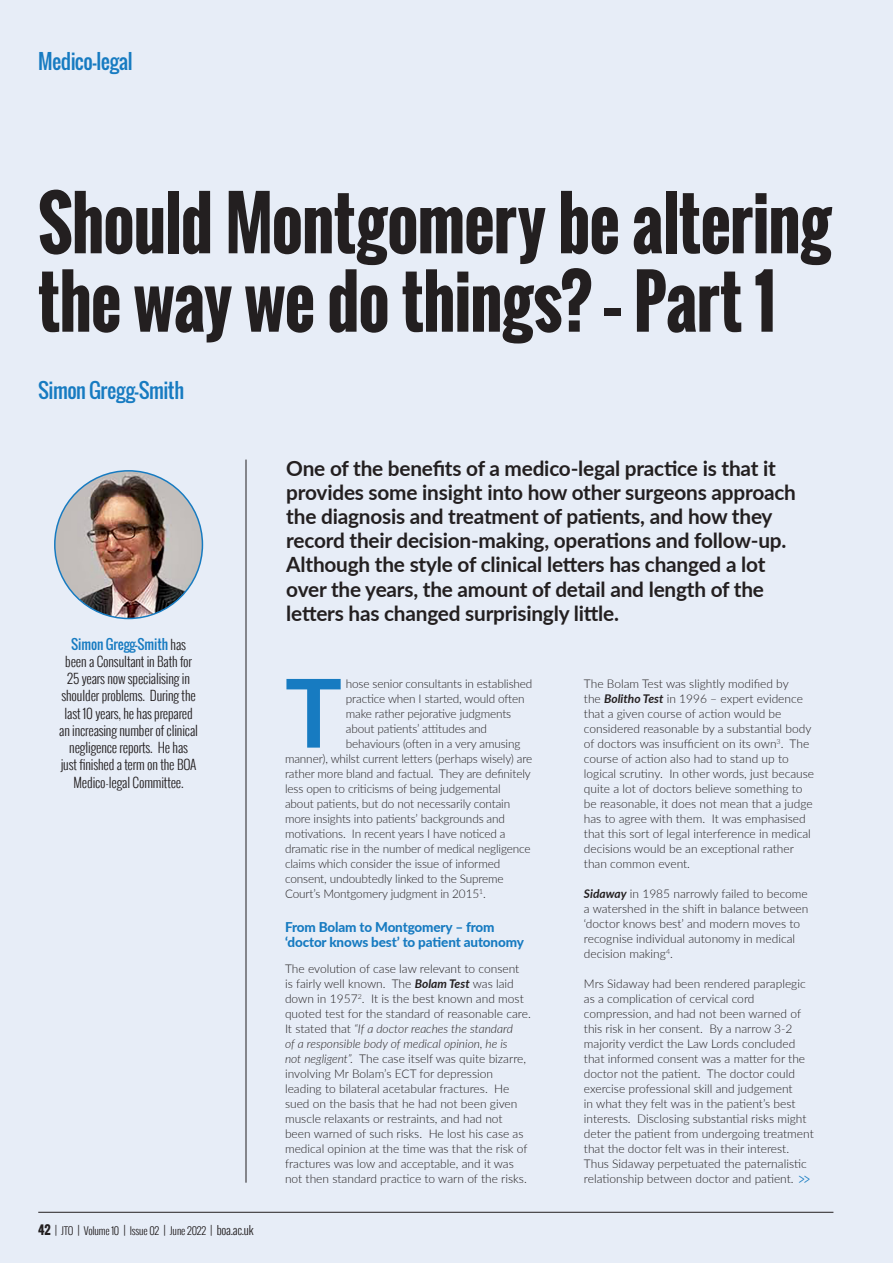
<style>
.page{position:relative;width:893px;height:1263px;background:#e7edf7}
.page>*{position:absolute;margin:0;border:0;box-sizing:border-box;transform-origin:0 0}
.BOA-J_Body{font:700 94.95px "Lato";color:#177bc1}
.BOA-J_Title_48{font:700 70.95px/78.4px "Oswald";letter-spacing:-.02em;color:#231f20;scale:.94 1}
.t1{font:700 21px/24px "Lato";letter-spacing:-.01em;color:#231f20}
.Author_Name_13_5{font:20.25px "Oswald";letter-spacing:-.025em;color:#177bc1}
.BOA-J_Body-2{font:300 13.5px/17.2px "Oswald";letter-spacing:-.01em;color:#231f20;text-align:center}
.BOA-J_Body-3{font:800 13.5px/15px "Lato";letter-spacing:-.01em;color:#177bc1}
.BOA-J_Body-4{font:300 12px/15px "Lato";color:#231f20}
.t2{font:300 10.5px "Oswald";letter-spacing:-.02em;color:#231f20}
.s1{font-weight:400;color:#177bc1}
.s2{font-weight:700;font-size:12px}
.s3{font-size:12px}
.s4{font-weight:700;font-style:italic}
.s5{font-style:italic}
.s6{font-family:"Helvetica";font-size:14.55px;color:#177bc1}
</style>
<div class="page">
<hr style="left:38px;top:1212px;width:795px;height:1px;background:#231f20">
<img style="left:55px;top:471px;width:147px;height:147px;border-radius:74px">
<hr style="left:246px;top:460px;width:1px;height:723px;background:#231f20">
<p class="Author_Name_13_5" style="left:38px;top:46px;width:96px">Medico-legal</p>
<p class="BOA-J_Title_48" style="left:38px;top:184px;width:845px">Should Montgomery be altering the way we do things? – Part 1</p>
<p class="Author_Name_13_5" style="left:38px;top:375px;width:147px">Simon Gregg-Smith</p>
<p class="BOA-J_Body-2" style="left:59px;top:635px;width:140px"><span class="s1">Simon Gregg-Smith</span> has been a Consultant in Bath for<br>25 years now specialising in shoulder problems. During the last 10 years, he has prepared an increasing number of clinical negligence reports. He has<br>just finished a term on the BOA<br>Medico-legal Committee.</p>
<p class="t2" style="left:38px;top:1223px;width:217px"><span class="s2">42</span> <span class="s3">|</span> JTO <span class="s3">|</span> Volume 10 <span class="s3">|</span> Issue 02 <span class="s3">|</span> June 2022 <span class="s3">| boa.ac.uk</span></p>
<p class="t1" style="left:286px;top:456px;width:511px">One of the benefits of a medico-legal practice is that it provides some insight into how other surgeons approach the diagnosis and treatment of patients, and how they record their decision-making, operations and follow-up.<br>Although the style of clinical letters has changed a lot over the years, the amount of detail and length of the letters has changed surprisingly little.</p>
<p class="BOA-J_Body" style="left:285px;top:643px;width:58px">T</p>
<p class="BOA-J_Body-4" style="left:346px;top:675px;width:188px">hose senior consultants in established</p>
<p class="BOA-J_Body-4" style="left:346px;top:690px;width:180px">practice when I started, would often</p>
<p class="BOA-J_Body-4" style="left:346px;top:705px;width:167px">make rather pejorative judgments</p>
<p class="BOA-J_Body-4" style="left:346px;top:720px;width:143px">about patients’ attitudes and</p>
<p class="BOA-J_Body-4" style="left:346px;top:735px;width:176px">behaviours (often in a very amusing</p>
<p class="BOA-J_Body-4" style="left:285px;top:750px;width:249px">manner), whilst current letters (perhaps wisely) are</p>
<p class="BOA-J_Body-4" style="left:285px;top:765px;width:247px">rather more bland and factual. They are definitely</p>
<p class="BOA-J_Body-4" style="left:285px;top:780px;width:217px">less open to criticisms of being judgemental</p>
<p class="BOA-J_Body-4" style="left:285px;top:795px;width:227px">about patients, but do not necessarily contain</p>
<p class="BOA-J_Body-4" style="left:285px;top:810px;width:221px">more insights into patients’ backgrounds and</p>
<p class="BOA-J_Body-4" style="left:285px;top:825px;width:222px">motivations. In recent years I have noticed a</p>
<p class="BOA-J_Body-4" style="left:285px;top:840px;width:247px">dramatic rise in the number of medical negligence</p>
<p class="BOA-J_Body-4" style="left:285px;top:855px;width:217px">claims which consider the issue of informed</p>
<p class="BOA-J_Body-4" style="left:285px;top:870px;width:220px">consent, undoubtedly linked to the Supreme</p>
<p class="BOA-J_Body-4" style="left:285px;top:885px;width:202px">Court’s Montgomery judgment in 2015<sup>1</sup>.</p>
<p class="BOA-J_Body-3" style="left:285px;top:919px;width:240px">From Bolam to Montgomery – from ‘doctor knows best’ to patient autonomy</p>
<p class="BOA-J_Body-4" style="left:285px;top:960px;width:247px">The evolution of case law relevant to consent<br>is fairly well known. The <span class="s4">Bolam Test</span> was laid down in 1957<sup>2</sup>. It is the best known and most quoted test for the standard of reasonable care.<br>It stated that <span class="s5">“If a doctor reaches the standard<br>of a responsible body of medical opinion, he is<br>not negligent”.</span> The case itself was quite bizarre, involving Mr Bolam’s ECT for depression leading to bilateral acetabular fractures. He sued on the basis that he had not been given muscle relaxants or restraints, and had not been warned of such risks. He lost his case as medical opinion at the time was that the risk of fractures was low and acceptable, and it was not then standard practice to warn of the risks.</p>
<p class="BOA-J_Body-4" style="left:584px;top:675px;width:232px">The Bolam Test was slightly modified by<br>the <span class="s4">Bolitho Test</span> in 1996 – expert evidence that a given course of action would be considered reasonable by a substantial body of doctors was insufficient on its own<sup>3</sup>. The course of action also had to stand up to logical scrutiny. In other words, just because quite a lot of doctors believe something to be reasonable, it does not mean that a judge has to agree with them. It was emphasised that this sort of legal interference in medical decisions would be an exceptional rather than common event.</p>
<p class="BOA-J_Body-4" style="left:584px;top:885px;width:226px"><span class="s4">Sidaway</span> in 1985 narrowly failed to become a watershed in the shift in balance between ‘doctor knows best’ and modern moves to recognise individual autonomy in medical decision making<sup>4</sup>.</p>
<p class="BOA-J_Body-4" style="left:584px;top:975px;width:231px">Mrs Sidaway had been rendered paraplegic as a complication of cervical cord compression, and had not been warned of this risk in her consent. By a narrow 3-2 majority verdict the Law Lords concluded that informed consent was a matter for the doctor not the patient. The doctor could exercise professional skill and judgement<br>in what they felt was in the patient’s best interests. Disclosing substantial risks might deter the patient from undergoing treatment that the doctor felt was in their interest.<br>Thus Sidaway perpetuated the paternalistic relationship between doctor and patient. <span class="s6">&gt;&gt;</span></p>
</div>
